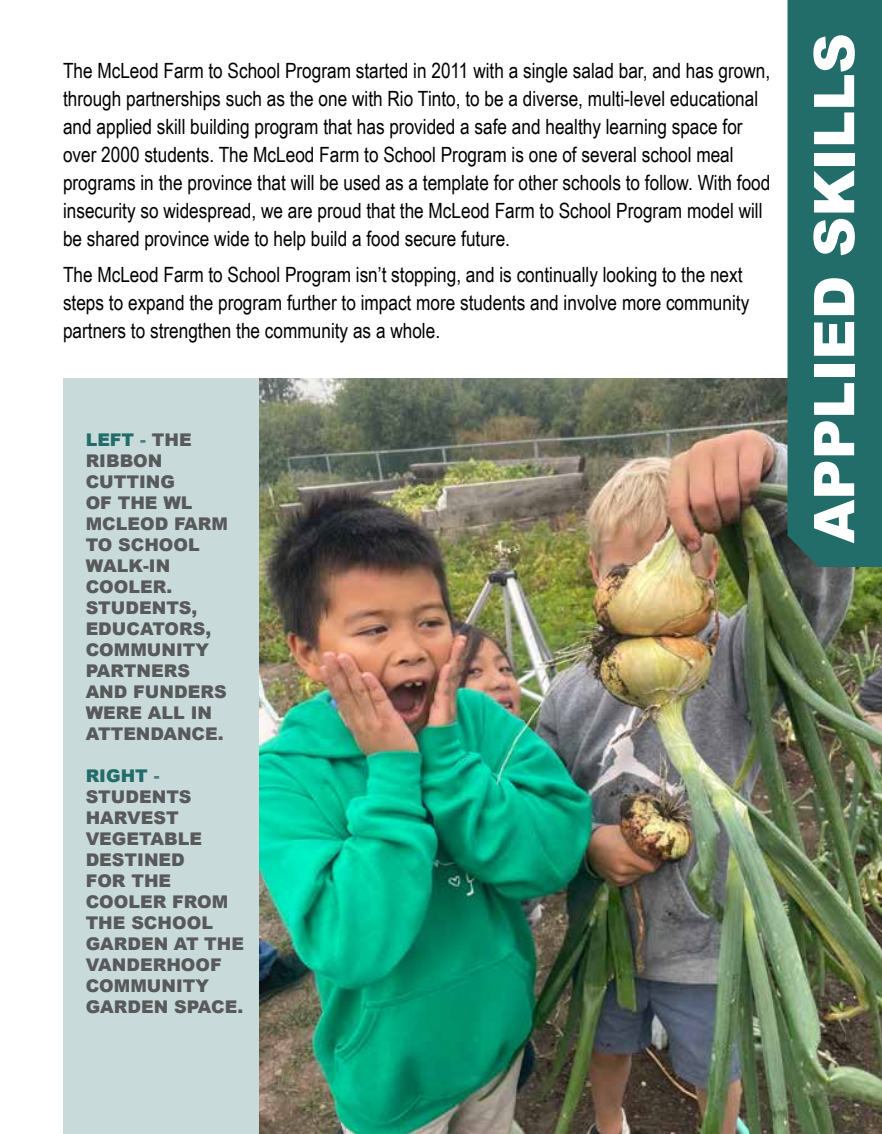
<style>
.page{position:relative;width:882px;height:1134px;background:#fff}
.page>*{position:absolute;margin:0;border:0;box-sizing:border-box;transform-origin:0 0}
.t1{font:900 56px "Arial";color:#fff}
.t2{font:21px/28px "Arial Narrow";color:#000}
.t3{font:900 17.5px/21px "Arial";color:#58595b}
.s1{color:#226d69}
.s2{color:#52807e}
</style>
<div class="page">
<div style="left:63px;top:378px;width:441px;height:756px;background:#c8dad9"></div>
<img style="left:260px;top:378px;width:622px;height:756px">
<div style="left:788px;top:0;width:94px;height:567px;background:#226d69"></div>
<p class="t2" style="left:63px;top:56px;width:709px">The McLeod Farm to School Program started in 2011 with a single salad bar, and has grown, through partnerships such as the one with Rio Tinto, to be a diverse, multi-level educational and applied skill building program that has provided a safe and healthy learning space for over 2000 students. The McLeod Farm to School Program is one of several school meal programs in the province that will be used as a template for other schools to follow. With food insecurity so widespread, we are proud that the McLeod Farm to School Program model will be shared province wide to help build a food secure future.</p>
<p class="t2" style="left:63px;top:260px;width:688px">The McLeod Farm to School Program isn’t stopping, and is continually looking to the next steps to expand the program further to impact more students and involve more community partners to strengthen the community as a whole.</p>
<p class="t3" style="left:86px;top:429px;width:144px"><span class="s1">LEFT</span> <span class="s2">-</span> THE<br>RIBBON<br>CUTTING<br>OF THE WL<br>MCLEOD FARM<br>TO SCHOOL<br>WALK-IN<br>COOLER.<br>STUDENTS,<br>EDUCATORS,<br>COMMUNITY<br>PARTNERS<br>AND FUNDERS<br>WERE ALL IN<br>ATTENDANCE.</p>
<p class="t3" style="left:86px;top:765px;width:160px"><span class="s1">RIGHT</span> <span class="s2">-<br></span>STUDENTS<br>HARVEST<br>VEGETABLE<br>DESTINED<br>FOR THE<br>COOLER FROM<br>THE SCHOOL<br>GARDEN AT THE<br>VANDERHOOF<br>COMMUNITY<br>GARDEN SPACE.</p>
<h1 class="t1" style="left:794px;top:543px;width:512px;rotate:-90deg">APPLIED SKILLS</h1>
</div>
